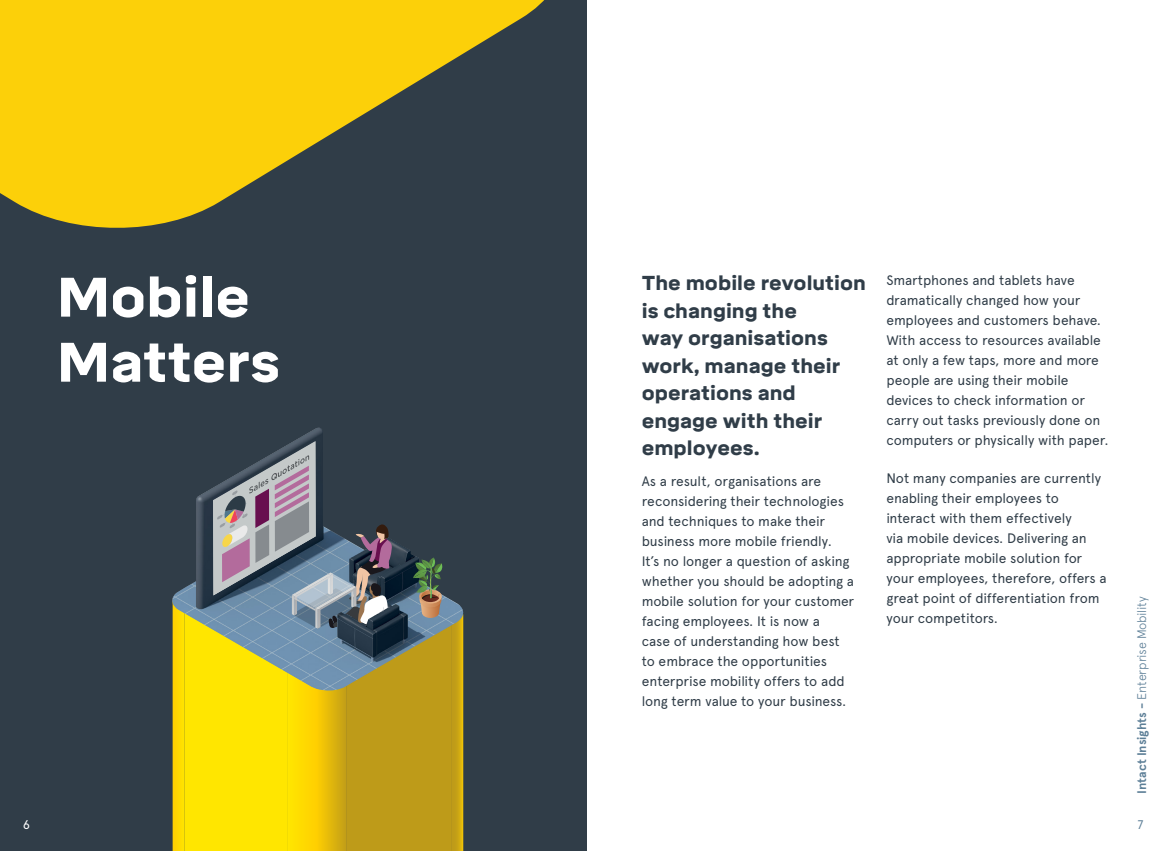
<style>
.page{position:relative;width:1170px;height:851px;background:#fff}
.page>*{position:absolute;margin:0;border:0;box-sizing:border-box;transform-origin:0 0}
.t1{font:900 55px/65px "Mikro";color:#fff}
.t2{font:900 20px/27.5px "Mikro";color:#303d48}
.t3{font:13.75px/20px "Apercu";letter-spacing:-.01em;color:#303d48}
.t4{font:300 12.5px "Apercu";letter-spacing:-.02em;color:#5d7f97}
.t5{font:12.5px "Apercu";color:#fff}
.t6{font:12.5px "Apercu";color:#5d7f97}
.s1{font-weight:700}
</style>
<div class="page">
<div style="left:0;top:0;width:586px;height:850px;background:#303d48"></div>
<svg style="left:0;top:0;width:544px;height:228px;fill:#fcd009"></svg>
<img style="left:172px;top:427px;width:292px;height:267px">
<svg style="left:173px;top:441px;width:290px;height:409px"></svg>
<p class="t1" style="left:57px;top:265px;width:225px">Mobile<br>Matters</p>
<p class="t2" style="left:641px;top:269px;width:226px">The mobile revolution is changing the<br>way organisations work, manage their operations and engage with their employees.</p>
<p class="t3" style="left:641px;top:471px;width:214px">As a result, organisations are reconsidering their technologies and techniques to make their business more mobile friendly.<br>It’s no longer a question of asking whether you should be adopting a mobile solution for your customer facing employees. It is now a<br>case of understanding how best to embrace the opportunities enterprise mobility offers to add long term value to your business.</p>
<p class="t3" style="left:886px;top:270px;width:224px">Smartphones and tablets have dramatically changed how your employees and customers behave.<br>With access to resources available at only a few taps, more and more people are using their mobile devices to check information or carry out tasks previously done on computers or physically with paper.</p>
<p class="t3" style="left:886px;top:468px;width:222px">Not many companies are currently enabling their employees to interact with them effectively<br>via mobile devices. Delivering an appropriate mobile solution for your employees, therefore, offers a great point of differentiation from your competitors.</p>
<p class="t4" style="left:1134px;top:793px;width:199px;rotate:-90deg"><span class="s1">Intact Insights -</span> Enterprise Mobility</p>
<p class="t5" style="left:23px;top:816px;width:9px">6</p>
<p class="t6" style="left:1137px;top:816px;width:8px">7</p>
</div>
